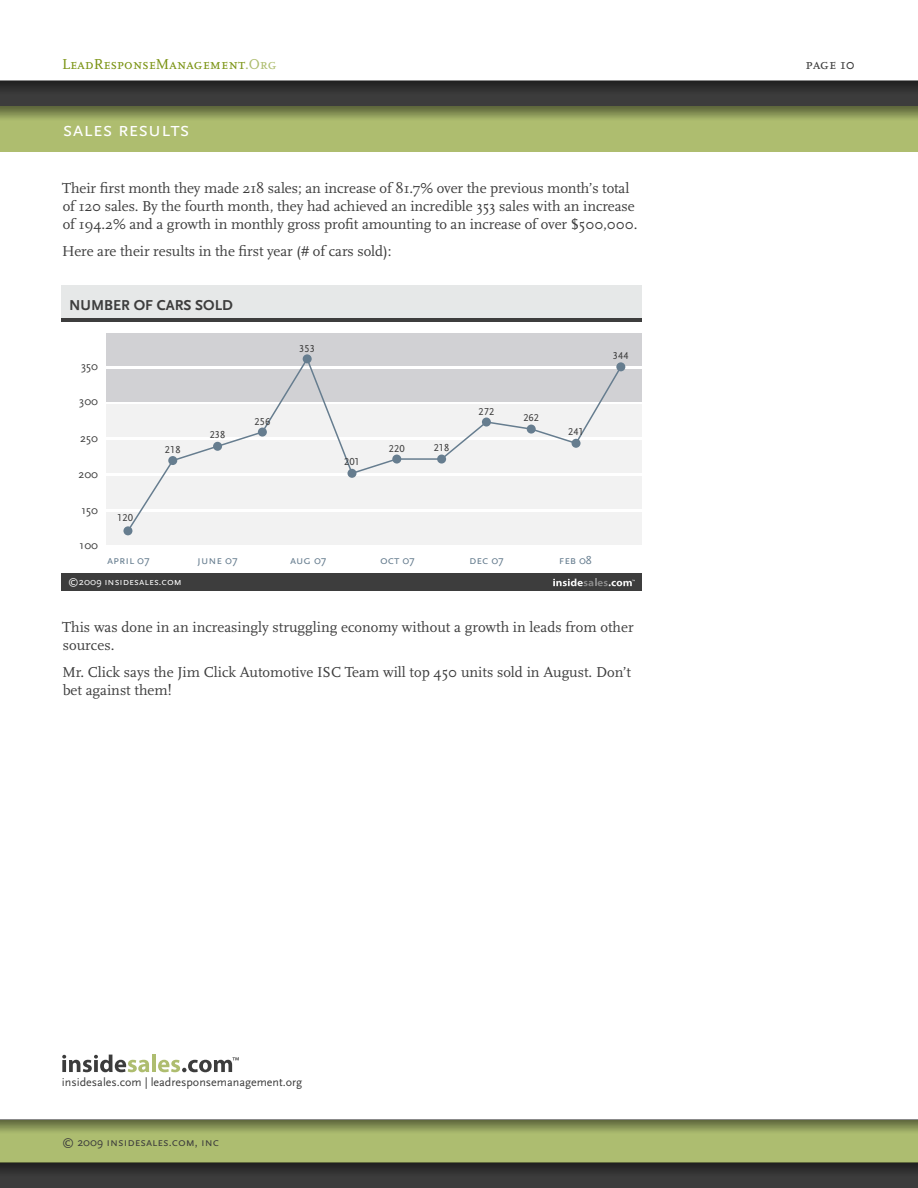
<style>
.page{position:relative;width:918px;height:1188px;background:#fff}
.page>*{position:absolute;margin:0;border:0;box-sizing:border-box;transform-origin:0 0}
.t1{font:21px "Scala Sans Caps";color:#fff}
.body_1{font:15px/18px "Scala";letter-spacing:-.005em;color:#3c3c3c}
.t2{font:15px "Scala Caps";color:#799210}
.t3{font:700 15px "Scala Sans";color:#3d3d3d}
.t4{font:15px "Scala Caps";color:#3c3c3c}
.t5{font:12px "Scala Sans";color:#3c3c3c}
.t6{font:12px "Scala Sans Caps";color:#667d8f}
.t7{font:12px "Scala Sans Caps";color:#3c3c3c}
.t8{font:12px "Scala Sans";color:#3d3d3d}
.t9{font:10.5px "Scala Sans Caps";color:#3d3d3d}
.t10{font:10.5px "Scala Sans Caps";color:#fff}
.s1{color:#aebd6f}
.s2{font-family:"Scala"}
.s3{font-family:"Scala Sans"}
</style>
<div class="page">
<svg style="left:0;top:81px;width:918px;height:25px;background:#343434"></svg>
<div style="left:0;top:1162px;width:918px;height:26px;background:#3c3c3c"></div>
<svg style="left:0;top:1120px;width:918px;height:42px;background:#9fae67"></svg>
<img style="left:0;top:1162px;width:918px;height:10px">
<svg style="left:62px;top:1055px;width:87px;height:17px"></svg>
<hr style="left:152px;top:1055px;width:4px;height:17px;background:#aebd6f">
<svg style="left:158px;top:1057px;width:81px;height:15px"></svg>
<svg style="left:1px;top:106px;width:917px;height:46px;background:#a0ae66"></svg>
<div style="left:106px;top:369px;width:536px;height:33px;background:#d1d1d4"></div>
<div style="left:106px;top:440px;width:536px;height:33px;background:#f2f2f2"></div>
<div style="left:106px;top:512px;width:536px;height:33px;background:#f2f2f2"></div>
<div style="left:106px;top:476px;width:536px;height:33px;background:#f2f2f2"></div>
<div style="left:106px;top:404px;width:536px;height:33px;background:#f2f2f2"></div>
<div style="left:106px;top:333px;width:536px;height:33px;background:#d1d1d4"></div>
<div style="left:62px;top:573px;width:580px;height:18px;background:#3d3d3d"></div>
<hr style="left:62px;top:318px;width:580px;height:4px;background:#3d3d3d">
<div style="left:62px;top:286px;width:580px;height:32px;background:#e6e8e8"></div>
<svg style="left:553px;top:579px;width:82px;height:7px"></svg>
<div style="left:123px;top:526px;width:9px;height:9px;background:#667d8f;border-radius:50%"></div>
<div style="left:303px;top:354px;width:9px;height:9px;background:#667d8f;border-radius:50%"></div>
<div style="left:616px;top:362px;width:9px;height:9px;background:#667d8f;border-radius:50%"></div>
<svg style="left:127px;top:357px;width:495px;height:175px"></svg>
<p class="t2" style="left:62px;top:56px;width:216px">LeadResponseManagement<span class="s1">.Org</span></p>
<p class="t4" style="left:806px;top:56px;width:51px">page <span class="s2">10</span></p>
<p class="t1" style="left:63px;top:118px;width:128px">sales results</p>
<p class="body_1" style="left:62px;top:179px;width:577px">Their first month they made 218 sales; an increase of 81.7% over the previous month’s total of 120 sales. By the fourth month, they had achieved an incredible 353 sales with an increase of 194.2% and a growth in monthly gross profit amounting to an increase of over $500,000.</p>
<p class="body_1" style="left:62px;top:242px;width:331px">Here are their results in the first year (# of cars sold):</p>
<p class="t3" style="left:69px;top:297px;width:165px">NUMBER OF CARS SOLD</p>
<p class="t8" style="left:81px;top:359px;width:18px">350</p>
<p class="t8" style="left:79px;top:395px;width:20px">300</p>
<p class="t8" style="left:80px;top:431px;width:19px">250</p>
<p class="t8" style="left:78px;top:467px;width:21px">200</p>
<p class="t8" style="left:82px;top:503px;width:18px">150</p>
<p class="t8" style="left:80px;top:538px;width:20px">100</p>
<p class="t9" style="left:117px;top:512px;width:17px">120</p>
<p class="t9" style="left:165px;top:444px;width:17px">218</p>
<p class="t9" style="left:210px;top:429px;width:17px">238</p>
<p class="t9" style="left:255px;top:415px;width:17px">256</p>
<p class="t9" style="left:299px;top:342px;width:17px">353</p>
<p class="t9" style="left:344px;top:456px;width:17px">201</p>
<p class="t9" style="left:389px;top:442px;width:17px">220</p>
<p class="t9" style="left:434px;top:442px;width:17px">218</p>
<p class="t9" style="left:479px;top:406px;width:17px">272</p>
<p class="t9" style="left:523px;top:412px;width:17px">262</p>
<p class="t9" style="left:568px;top:426px;width:17px">241</p>
<p class="t6" style="left:107px;top:554px;width:44px">april <span class="s3">07</span></p>
<p class="t6" style="left:198px;top:554px;width:42px">june <span class="s3">07</span></p>
<p class="t6" style="left:290px;top:554px;width:38px">aug <span class="s3">07</span></p>
<p class="t6" style="left:380px;top:554px;width:36px">oct <span class="s3">07</span></p>
<p class="t6" style="left:469px;top:554px;width:36px">dec <span class="s3">07</span></p>
<p class="t6" style="left:559px;top:554px;width:35px">feb <span class="s3">08</span></p>
<p class="t10" style="left:68px;top:576px;width:115px"><span class="s3">©2009</span> insidesales.com</p>
<p class="t9" style="left:613px;top:350px;width:17px">344</p>
<p class="body_1" style="left:62px;top:618px;width:573px">This was done in an increasingly struggling economy without a growth in leads from other sources.</p>
<p class="body_1" style="left:62px;top:663px;width:570px">Mr. Click says the Jim Click Automotive ISC Team will top 450 units sold in August. Don’t bet against them!</p>
<p class="t5" style="left:62px;top:1076px;width:242px">insidesales.com | leadresponsemanagement.org</p>
<p class="t7" style="left:62px;top:1135px;width:158px"><span class="s3">© 2009</span> insidesales.com, inc</p>
</div>
